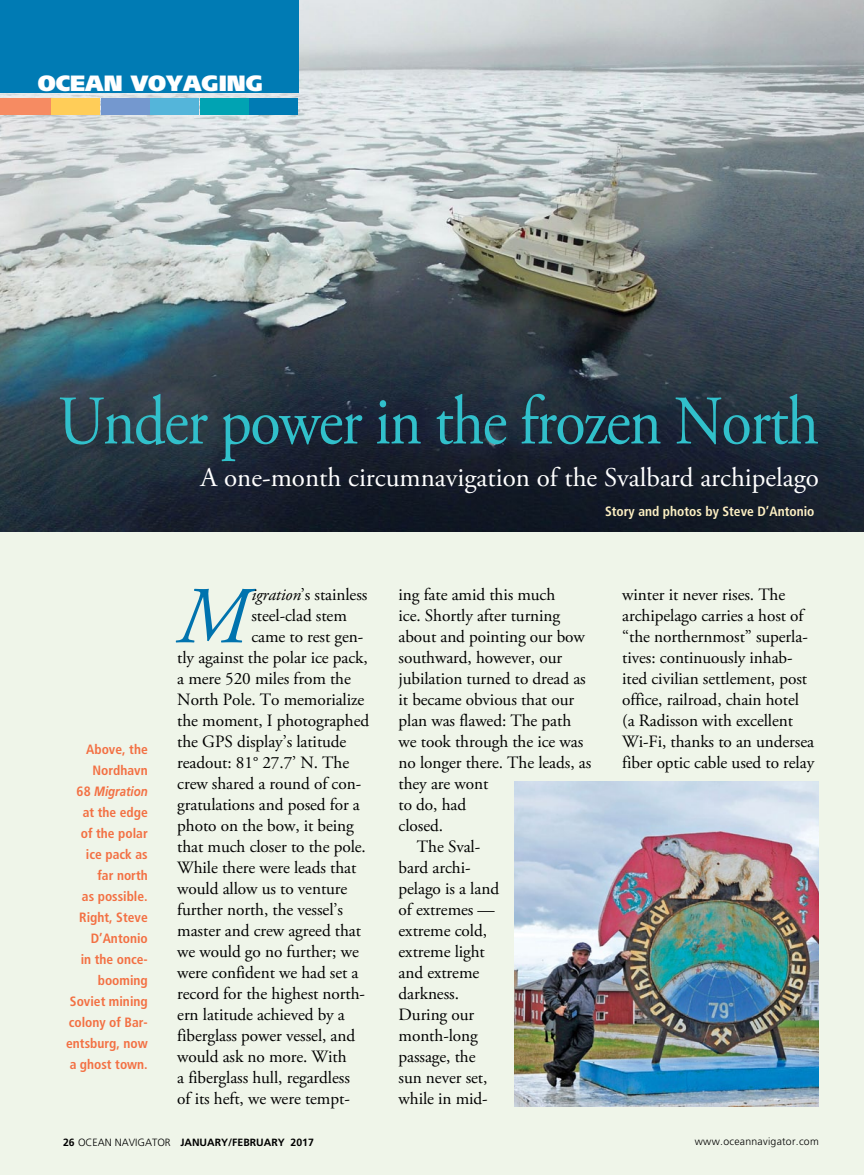
<style>
.page{position:relative;width:864px;height:1175px;background:#fff}
.page>*{position:absolute;margin:0;border:0;box-sizing:border-box;transform-origin:0 0}
.t1{font:italic 80.55px "Adobe Garamond Pro";color:#0073ae}
.t2{font:69.15px "Adobe Garamond Pro";letter-spacing:-.025em;color:#31c0cb;scale:.9 1}
.t3{font:27px "Adobe Garamond Pro";color:#fff}
.t4{font:900 22.05px "Frutiger";color:#fff}
.t5{font:17.25px/21px "Adobe Garamond Pro";letter-spacing:-.005em;color:#000}
.t6{font:700 condensed 13.5px/21px "Frutiger";color:#f37043;text-align:right}
.t7{font:700 condensed 13.5px "Frutiger";color:#fdf0c3}
.t8{font:700 10.5px "Frutiger";color:#000}
.t9{font:300 10.5px "Frutiger";letter-spacing:.025em;color:#000}
.s1{font-style:italic;font-stretch:normal}
.s2{font-style:italic}
.s3{font-weight:300}
</style>
<div class="page">
<div style="left:0;top:0;width:864px;height:1174px;background:#eff5e9"></div>
<img style="left:0;top:0;width:864px;height:531px">
<img style="left:514px;top:781px;width:305px;height:325px">
<div style="left:0;top:98px;width:50px;height:16px;background:#f68b62"></div>
<div style="left:51px;top:98px;width:49px;height:16px;background:#ffcd58"></div>
<div style="left:101px;top:98px;width:48px;height:16px;background:#7498cf"></div>
<div style="left:150px;top:98px;width:49px;height:16px;background:#54b5da"></div>
<div style="left:200px;top:98px;width:49px;height:16px;background:#00a3b3"></div>
<div style="left:249px;top:98px;width:49px;height:16px;background:#007bb4"></div>
<div style="left:0;top:0;width:299px;height:93px;background:#007bb4"></div>
<p class="t4" style="left:38px;top:70px;width:227px">OCEAN VOYAGING</p>
<h2 class="t2" style="left:58px;top:380px;width:847px">Under power in the frozen North</h2>
<h3 class="t3" style="left:201px;top:461px;width:620px">A one-month circumnavigation of the Svalbard archipelago</h3>
<p class="t6" style="left:66px;top:738px;width:83px">Above, the<br>Nordhavn<br>68 <span class="s1">Migration </span>at the edge<br>of the polar ice pack as<br>far north<br>as possible.<br>Right, Steve<br>D’Antonio<br>in the once&shy;booming<br>Soviet mining colony of Bar&shy;entsburg, now a ghost town.</p>
<p class="t5" style="left:251px;top:585px;width:118px"><span class="s2">igration</span>’s stainless</p>
<p class="t5" style="left:251px;top:606px;width:97px">steel-clad stem</p>
<p class="t5" style="left:251px;top:627px;width:114px">came to rest gen-</p>
<p class="t5" style="left:177px;top:648px;width:192px">tly against the polar ice pack,</p>
<p class="t5" style="left:177px;top:669px;width:175px">a mere 520 miles from the</p>
<p class="t5" style="left:177px;top:690px;width:189px">North Pole. To memorialize</p>
<p class="t5" style="left:177px;top:711px;width:193px">the moment, I photographed</p>
<p class="t5" style="left:177px;top:732px;width:171px">the GPS display’s latitude</p>
<p class="t5" style="left:177px;top:753px;width:173px">readout: 81° 27.7’ N. The</p>
<p class="t5" style="left:177px;top:774px;width:185px">crew shared a round of con-</p>
<p class="t5" style="left:177px;top:795px;width:184px">gratulations and posed for a</p>
<p class="t5" style="left:177px;top:816px;width:178px">photo on the bow, it being</p>
<p class="t5" style="left:177px;top:837px;width:190px">that much closer to the pole.</p>
<p class="t5" style="left:177px;top:858px;width:181px">While there were leads that</p>
<p class="t5" style="left:177px;top:879px;width:172px">would allow us to venture</p>
<p class="t5" style="left:177px;top:900px;width:167px">further north, the vessel’s</p>
<p class="t5" style="left:177px;top:921px;width:185px">master and crew agreed that</p>
<p class="t5" style="left:177px;top:942px;width:183px">we would go no further; we</p>
<p class="t5" style="left:177px;top:963px;width:183px">were confident we had set a</p>
<p class="t5" style="left:177px;top:984px;width:189px">record for the highest north-</p>
<p class="t5" style="left:177px;top:1005px;width:169px">ern latitude achieved by a</p>
<p class="t5" style="left:177px;top:1026px;width:180px">fiberglass power vessel, and</p>
<p class="t5" style="left:177px;top:1046px;width:171px">would ask no more. With</p>
<p class="t5" style="left:177px;top:1067px;width:174px">a fiberglass hull, regardless</p>
<p class="t5" style="left:177px;top:1088px;width:174px">of its heft, we were tempt-</p>
<h1 class="t1" style="left:177px;top:568px;width:72px">M</h1>
<p class="t7" style="left:605px;top:503px;width:211px">Story and photos by Steve D’Antonio</p>
<p class="t5" style="left:399px;top:585px;width:158px">ing fate amid this much</p>
<p class="t5" style="left:399px;top:606px;width:163px">ice. Shortly after turning</p>
<p class="t5" style="left:399px;top:627px;width:188px">about and pointing our bow</p>
<p class="t5" style="left:399px;top:648px;width:165px">southward, however, our</p>
<p class="t5" style="left:399px;top:669px;width:189px">jubilation turned to dread as</p>
<p class="t5" style="left:399px;top:690px;width:177px">it became obvious that our</p>
<p class="t5" style="left:399px;top:711px;width:174px">plan was flawed: The path</p>
<p class="t5" style="left:399px;top:732px;width:186px">we took through the ice was</p>
<p class="t5" style="left:399px;top:753px;width:194px">no longer there. The leads, as</p>
<p class="t5" style="left:399px;top:774px;width:91px">they are wont</p>
<p class="t5" style="left:399px;top:795px;width:69px">to do, had</p>
<p class="t5" style="left:399px;top:816px;width:46px">closed.</p>
<p class="t5" style="left:417px;top:837px;width:65px">The Sval-</p>
<p class="t5" style="left:399px;top:858px;width:73px">bard archi-</p>
<p class="t5" style="left:399px;top:879px;width:102px">pelago is a land</p>
<p class="t5" style="left:399px;top:900px;width:98px">of extremes —</p>
<p class="t5" style="left:399px;top:921px;width:90px">extreme cold,</p>
<p class="t5" style="left:399px;top:942px;width:88px">extreme light</p>
<p class="t5" style="left:399px;top:963px;width:82px">and extreme</p>
<p class="t5" style="left:399px;top:984px;width:62px">darkness.</p>
<p class="t5" style="left:399px;top:1005px;width:77px">During our</p>
<p class="t5" style="left:399px;top:1026px;width:81px">month-long</p>
<p class="t5" style="left:399px;top:1046px;width:79px">passage, the</p>
<p class="t5" style="left:399px;top:1067px;width:90px">sun never set,</p>
<p class="t5" style="left:399px;top:1088px;width:91px">while in mid-</p>
<p class="t5" style="left:622px;top:584px;width:193px">winter it never rises. The archipelago carries a host of “the northernmost” superla&shy;tives: continuously inhab&shy;ited civilian settlement, post office, railroad, chain hotel (a Radisson with excellent<br>Wi-Fi, thanks to an undersea fiber optic cable used to relay</p>
<p class="t8" style="left:63px;top:1136px;width:252px">26 <span class="s3">OCEAN NAVIGATOR</span> JANUARY/FEBRUARY 2017</p>
<p class="t9" style="left:695px;top:1135px;width:125px">www.oceannavigator.com</p>
</div>
